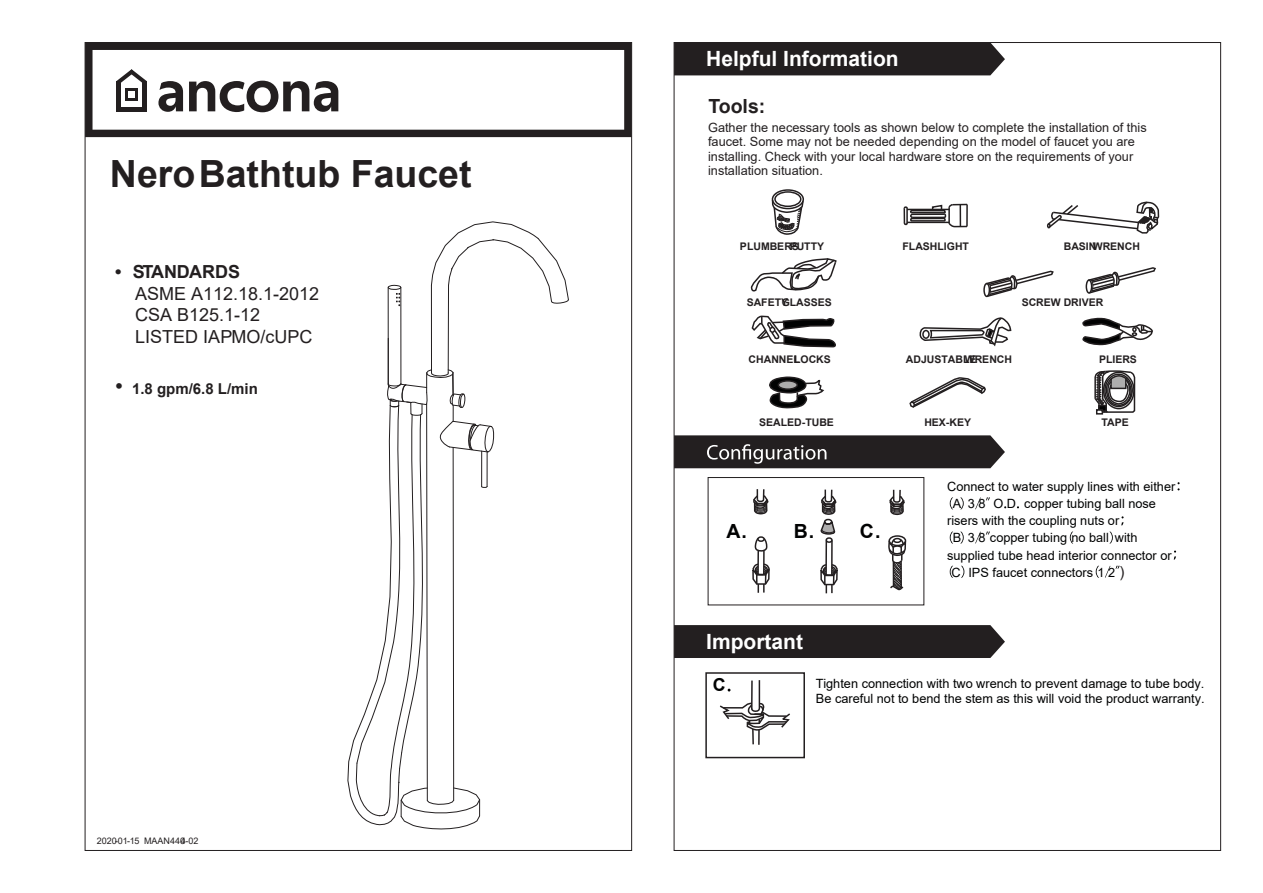
<style>
.page{position:relative;width:1263px;height:893px;background:#fff}
.page>*{position:absolute;margin:0;border:0;box-sizing:border-box;transform-origin:0 0}
.t1{font:700 37.5px "Arial";color:#231f20}
.t2{font:700 21px "Arial";color:#fff}
.t3{font:700 19.5px "Arial";color:#231f20}
.t4{font:700 19.5px "Arial";color:#010202}
.t5{font:18px/21.6px "Arial";color:#231f20}
.t6{font:700 18px "Arial";letter-spacing:-.01em;color:#231f20}
.t7{font:700 17.85px "Arial";color:#010202}
.t8{font:700 15px "Arial";color:#231f20}
.t9{font:15px "Arial";color:#231f20}
.t10{font:12.75px/15.3px "Arial";color:#010202}
.t11{font:12.75px/14.2px "Arial";color:#231f20}
.t12{font:700 10.5px "Arial";color:#231f20}
.t13{font:9px "Arial";color:#231f20}
.s1{font-weight:400;font-size:22.5px}
</style>
<div class="page">
<svg style="left:903px;top:203px;width:65px;height:25px"></svg>
<svg style="left:1046px;top:201px;width:114px;height:33px"></svg>
<svg style="left:751px;top:258px;width:86px;height:34px"></svg>
<svg style="left:1082px;top:317px;width:71px;height:29px"></svg>
<svg style="left:751px;top:315px;width:85px;height:33px"></svg>
<svg style="left:919px;top:317px;width:93px;height:30px"></svg>
<div style="left:922px;top:330px;width:8px;height:9px;border:2px solid #231f20;border-radius:50%"></div>
<div style="left:772px;top:189px;width:32px;height:20px;border:2px solid #231f20;border-radius:50%"></div>
<div style="left:774px;top:191px;width:27px;height:16px;border:2px solid #231f20;border-radius:50%"></div>
<svg style="left:771px;top:199px;width:33px;height:36px"></svg>
<div style="left:983px;top:283px;width:7px;height:14px;border:2px solid #231f20;border-radius:50%"></div>
<svg style="left:984px;top:270px;width:70px;height:28px"></svg>
<div style="left:1085px;top:279px;width:7px;height:15px;border:2px solid #231f20;border-radius:50%"></div>
<svg style="left:1086px;top:267px;width:70px;height:27px"></svg>
<svg style="left:769px;top:376px;width:56px;height:33px"></svg>
<svg style="left:909px;top:377px;width:77px;height:31px"></svg>
<svg style="left:1094px;top:370px;width:42px;height:44px"></svg>
<svg style="left:85px;top:43px;width:547px;height:94px"></svg>
<svg style="left:950px;top:497px;width:3px;height:12px"></svg>
<svg style="left:960px;top:497px;width:4px;height:12px"></svg>
<svg style="left:975px;top:497px;width:15px;height:12px"></svg>
<svg style="left:950px;top:532px;width:3px;height:11px"></svg>
<svg style="left:960px;top:532px;width:4px;height:11px"></svg>
<svg style="left:975px;top:532px;width:15px;height:11px"></svg>
<svg style="left:1070px;top:532px;width:3px;height:11px"></svg>
<svg style="left:1110px;top:532px;width:3px;height:11px"></svg>
<svg style="left:950px;top:566px;width:3px;height:12px"></svg>
<svg style="left:961px;top:566px;width:3px;height:12px"></svg>
<svg style="left:1096px;top:566px;width:3px;height:12px"></svg>
<svg style="left:1105px;top:566px;width:15px;height:12px"></svg>
<div style="left:705px;top:672px;width:100px;height:86px;border:2px solid #231f20"></div>
<svg style="left:720px;top:680px;width:70px;height:65px"></svg>
<div style="left:708px;top:477px;width:216px;height:128px;border:1px solid #231f20"></div>
<div style="left:888px;top:535px;width:18px;height:11px;border:2px solid #231f20;border-radius:50%"></div>
<svg style="left:888px;top:538px;width:19px;height:53px"></svg>
<svg style="left:889px;top:489px;width:16px;height:27px"></svg>
<svg style="left:820px;top:489px;width:17px;height:46px"></svg>
<hr style="left:825px;top:541px;width:2px;height:34px;background:#231f20">
<hr style="left:831px;top:540px;width:2px;height:35px;background:#231f20">
<div style="left:825px;top:537px;width:8px;height:6px;border:2px solid #231f20;border-radius:50%"></div>
<svg style="left:820px;top:563px;width:18px;height:30px"></svg>
<svg style="left:753px;top:489px;width:16px;height:26px"></svg>
<hr style="left:757px;top:550px;width:2px;height:24px;background:#231f20">
<hr style="left:763px;top:550px;width:2px;height:24px;background:#231f20">
<svg style="left:754px;top:536px;width:14px;height:15px"></svg>
<div style="left:757px;top:536px;width:8px;height:6px;border:2px solid #231f20;border-radius:50%"></div>
<svg style="left:752px;top:562px;width:18px;height:31px"></svg>
<svg style="left:674px;top:435px;width:331px;height:33px;background:#343131"></svg>
<div style="left:674px;top:43px;width:331px;height:32px;background:#231f20"></div>
<div style="left:674px;top:625px;width:331px;height:33px;background:#231f20"></div>
<svg style="left:158px;top:81px;width:25px;height:31px"></svg>
<svg style="left:189px;top:81px;width:149px;height:31px"></svg>
<hr style="left:143px;top:81px;width:4px;height:30px;background:#231f20">
<hr style="left:116px;top:81px;width:4px;height:30px;background:#231f20">
<hr style="left:116px;top:107px;width:31px;height:4px;background:#231f20">
<svg style="left:116px;top:69px;width:31px;height:31px"></svg>
<svg style="left:387px;top:285px;width:15px;height:21px"></svg>
<hr style="left:431px;top:285px;width:1px;height:88px;background:#231f20">
<hr style="left:448px;top:285px;width:1px;height:88px;background:#231f20">
<hr style="left:400px;top:287px;width:1px;height:97px;background:#231f20">
<hr style="left:388px;top:288px;width:1px;height:96px;background:#231f20">
<svg style="left:347px;top:369px;width:147px;height:461px"></svg>
<svg style="left:431px;top:221px;width:138px;height:83px"></svg>
<h1 class="t1" style="left:110px;top:147px;width:363px">NeroBathtub Faucet</h1>
<h3 class="t6" style="left:115px;top:259px;width:126px">• STANDARDS</h3>
<h3 class="t5" style="left:135px;top:282px;width:186px">ASME A112.18.1-2012<br>CSA B125.1-12<br>LISTED IAPMO/cUPC</h3>
<p class="t8" style="left:115px;top:379px;width:144px"><span class="s1">•</span> 1.8 gpm/6.8 L/min</p>
<p class="t13" style="left:97px;top:835px;width:103px">2020-01-15 MAAN4404-02</p>
<h2 class="t2" style="left:706px;top:44px;width:194px">Helpful Information</h2>
<h3 class="t3" style="left:708px;top:92px;width:59px">Tools:</h3>
<p class="t11" style="left:708px;top:120px;width:440px">Gather the necessary tools as shown below to complete the installation of this faucet. Some may not be needed depending on the model of faucet you are installing. Check with your local hardware store on the requirements of your installation situation.</p>
<p class="t12" style="left:740px;top:239px;width:86px">PLUMBERSPUTTY</p>
<p class="t12" style="left:902px;top:239px;width:68px">FLASHLIGHT</p>
<p class="t12" style="left:1064px;top:239px;width:78px">BASINWRENCH</p>
<p class="t12" style="left:747px;top:295px;width:87px">SAFETYGLASSES</p>
<p class="t12" style="left:1022px;top:295px;width:83px">SCREW DRIVER</p>
<p class="t12" style="left:748px;top:352px;width:84px">CHANNELOCKS</p>
<p class="t12" style="left:906px;top:352px;width:108px">ADJUSTABLEWRENCH</p>
<p class="t12" style="left:1099px;top:352px;width:39px">PLIERS</p>
<p class="t12" style="left:759px;top:415px;width:76px">SEALED-TUBE</p>
<p class="t12" style="left:924px;top:415px;width:48px">HEX-KEY</p>
<p class="t12" style="left:1101px;top:415px;width:29px">TAPE</p>
<h3 class="t4" style="left:726px;top:517px;width:22px">A.</h3>
<h3 class="t4" style="left:794px;top:518px;width:88px">B. C.</h3>
<h2 class="t2" style="left:706px;top:627px;width:98px">Important</h2>
<p class="t10" style="left:947px;top:479px;width:230px">Connect to water supply lines with either</p>
<p class="t10" style="left:953px;top:496px;width:205px">A 3 8 O D copper tubing ball nose</p>
<p class="t10" style="left:947px;top:513px;width:174px">risers with the coupling nuts or</p>
<p class="t10" style="left:953px;top:530px;width:186px">B 3 8 copper tubing no ball with</p>
<p class="t10" style="left:947px;top:547px;width:226px">supplied tube head interior connector or</p>
<p class="t10" style="left:951px;top:564px;width:165px">C IPS faucet connectors 1 2</p>
<p class="t9" style="left:1120px;top:561px;width:6px">)</p>
<h3 class="t7" style="left:713px;top:672px;width:14px">C</h3>
<p class="t10" style="left:816px;top:675px;width:390px">Tighten connection with two wrench to prevent damage to tube body.<br>Be careful not to bend the stem as this will void the product warranty.</p>
</div>
